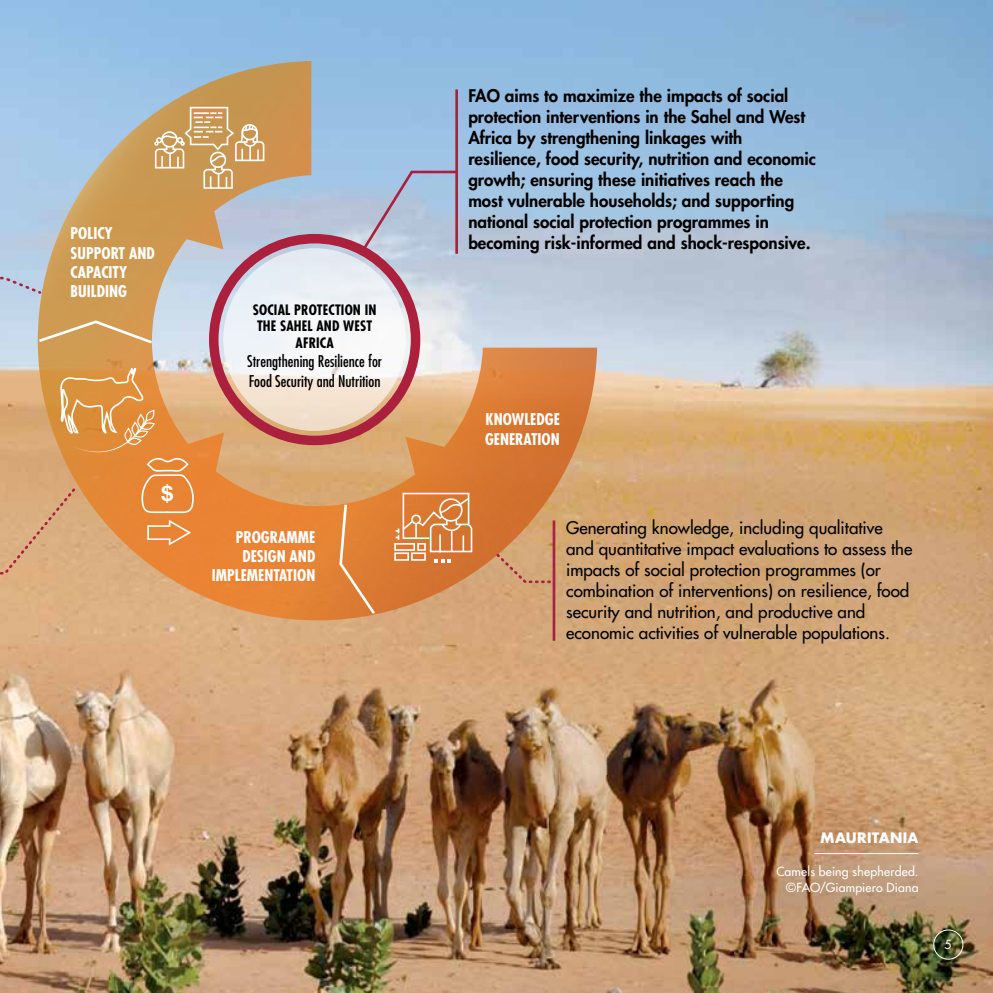
<style>
.page{position:relative;width:993px;height:993px;background:#fff}
.page>*{position:absolute;margin:0;border:0;box-sizing:border-box;transform-origin:0 0}
.t1{font:700 21px "Helvetica Neue";color:#fff}
.t2{font:800 16.97px/21px "Futura Std";color:#000}
.t3{font:500 16.97px/21px "Futura Std";color:#000}
.t4{font:700 condensed 15.75px/19.2px "Futura Std";color:#fff}
.t5{font:condensed 15.75px/19.2px "Futura Std";color:#000}
.t6{font:700 condensed 14px/16.8px "Futura Std";letter-spacing:.01em;color:#000;text-align:center}
.t7{font:700 14px "Futura Std";letter-spacing:.02em;color:#fff}
.t8{font:500 12.25px/15.8px "Futura Std";letter-spacing:.02em;color:#fff;text-align:right}
.t9{font:12.25px "Futura Std";color:#fff}
</style>
<div class="page">
<img style="left:0;top:0;width:992px;height:992px">
<svg style="left:38px;top:61px;width:559px;height:559px;background:#c3a993"></svg>
<svg style="left:338px;top:501px;width:39px;height:115px;background:#e18742"></svg>
<div style="left:209px;top:234px;width:211px;height:211px;border:9px solid #aa203d;border-radius:50%"></div>
<svg style="left:494px;top:551px;width:58px;height:33px;background:#d0a075"></svg>
<hr style="left:552px;top:520px;width:3px;height:120px;background:#aa203d">
<svg style="left:224px;top:249px;width:181px;height:181px;fill:#f3f1f6"></svg>
<div style="left:394px;top:543px;width:21px;height:7px;border:2px solid #fff"></div>
<div style="left:394px;top:552px;width:15px;height:8px;border:2px solid #fff"></div>
<div style="left:411px;top:552px;width:15px;height:8px;border:2px solid #fff"></div>
<svg style="left:435px;top:559px;width:16px;height:3px"></svg>
<svg style="left:395px;top:491px;width:78px;height:62px;background:#e0945c"></svg>
<svg style="left:154px;top:106px;width:111px;height:83px;background:#d0a76e"></svg>
<svg style="left:359px;top:169px;width:100px;height:85px;background:#afbdd6"></svg>
<hr style="left:455px;top:89px;width:3px;height:165px;background:#aa203d">
<svg style="left:0;top:275px;width:194px;height:300px;background:#daa56f"></svg>
<div style="left:933px;top:929px;width:29px;height:30px;border:1px solid #fff;border-radius:50%"></div>
<hr style="left:814px;top:852px;width:104px;height:1px;background:#fff">
<p class="t4" style="left:71px;top:224px;width:86px">POLICY<br>SUPPORT AND<br>CAPACITY<br>BUILDING</p>
<p class="t1" style="left:161px;top:477px;width:13px">$</p>
<p class="t6" style="left:253px;top:301px;width:125px">SOCIAL PROTECTION IN<br>THE SAHEL AND WEST<br>AFRICA</p>
<p class="t5" style="left:247px;top:352px;width:136px">Strengthening Resilience for<br>Food Security and Nutrition</p>
<p class="t4" style="left:212px;top:527px;width:105px;text-align:right">PROGRAMME<br>DESIGN AND<br>IMPLEMENTATION</p>
<p class="t2" style="left:468px;top:85px;width:349px">FAO aims to maximize the impacts of social protection interventions in the Sahel and West Africa by strengthening linkages with resilience, food security, nutrition and economic growth; ensuring these initiatives reach the most vulnerable households; and supporting national social protection programmes in becoming risk-informed and shock-responsive.</p>
<p class="t4" style="left:485px;top:410px;width:76px">KNOWLEDGE<br>GENERATION</p>
<p class="t3" style="left:566px;top:516px;width:347px">Generating knowledge, including qualitative and quantitative impact evaluations to assess the impacts of social protection programmes (or combination of interventions) on resilience, food security and nutrition, and productive and economic activities of vulnerable populations.</p>
<p class="t7" style="left:820px;top:828px;width:99px">MAURITANIA</p>
<p class="t8" style="left:776px;top:863px;width:144px">Camels being shepherded. ©FAO/Giampiero Diana</p>
<p class="t9" style="left:944px;top:936px;width:9px">5</p>
</div>
